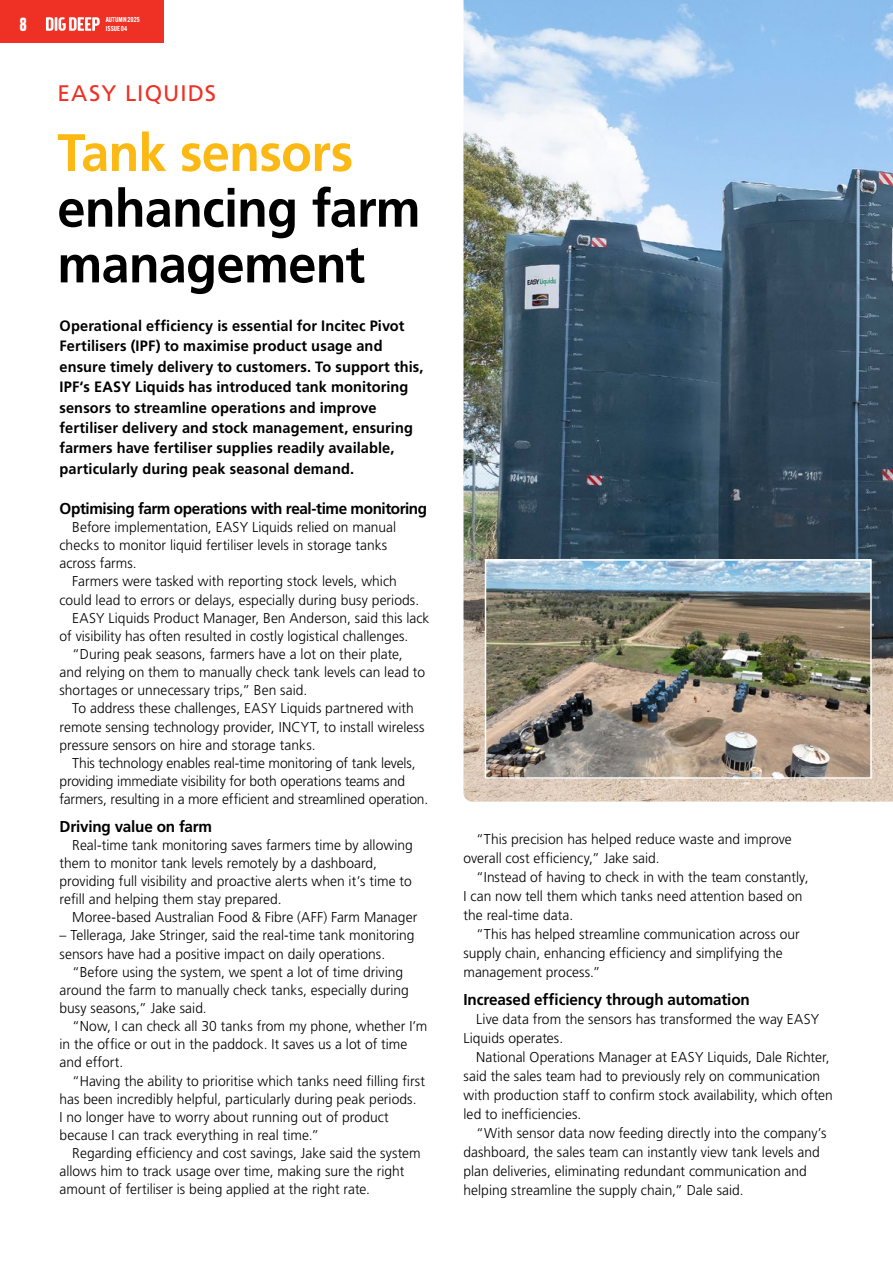
<style>
.page{position:relative;width:893px;height:1263px;background:#fff}
.page>*{position:absolute;margin:0;border:0;box-sizing:border-box;transform-origin:0 0}
.t1{font:700 52.65px/55.7px "Frutiger LT Std";letter-spacing:-.015em;color:#000;scale:.96 1}
.t2{font:700 52.65px "Frutiger LT Std";letter-spacing:-.015em;color:#fdb913;scale:.96 1}
.t3{font:22.5px "Frutiger LT Std";letter-spacing:.05em;color:#ee3124}
.t4{font:19.05px "IPFSOIL Regular";color:#fff}
.t5{font:700 15.75px "Frutiger LT Std";letter-spacing:-.015em;color:#000}
.t6{font:700 15px/20.4px "Frutiger LT Std";letter-spacing:.01em;color:#000}
.t7{font:300 14.25px/18.1px "Frutiger LT Std";color:#000}
.t8{font:600 6.9px "Alternate Gothic ATF";letter-spacing:.015em;color:#fff}
</style>
<div class="page">
<img style="left:463px;top:0;width:430px;height:801px">
<img style="left:488px;top:562px;width:381px;height:214px">
<div style="left:485px;top:559px;width:387px;height:220px;border:2px solid #fff"></div>
<div style="left:0;top:0;width:163px;height:43px;background:#ee3124"></div>
<svg style="left:46px;top:17px;width:54px;height:14px"></svg>
<p class="t8" style="left:106px;top:16px;width:36px">AUTUMN 2025</p>
<h3 class="t4" style="left:20px;top:13px;width:9px">8</h3>
<p class="t8" style="left:106px;top:24px;width:23px">ISSUE 04</p>
<h2 class="t3" style="left:57px;top:80px;width:160px">EASY LIQUIDS</h2>
<h1 class="t2" style="left:57px;top:122px;width:310px">Tank sensors</h1>
<h1 class="t1" style="left:57px;top:181px;width:380px">enhancing farm management</h1>
<p class="t6" style="left:60px;top:316px;width:366px">Operational efficiency is essential for Incitec Pivot Fertilisers (IPF) to maximise product usage and ensure timely delivery to customers. To support this, IPF‘s EASY Liquids has introduced tank monitoring sensors to streamline operations and improve fertiliser delivery and stock management, ensuring farmers have fertiliser supplies readily available, particularly during peak seasonal demand.</p>
<p class="t5" style="left:60px;top:499px;width:369px">Optimising farm operations with real-time monitoring</p>
<p class="t7" style="left:60px;top:518px;width:338px;text-indent:13px">Before implementation, EASY Liquids relied on manual checks to monitor liquid fertiliser levels in storage tanks across farms.</p>
<p class="t7" style="left:72px;top:573px;width:326px">Farmers were tasked with reporting stock levels, which</p>
<p class="t7" style="left:60px;top:591px;width:361px">could lead to errors or delays, especially during busy periods.</p>
<p class="t7" style="left:72px;top:609px;width:359px">EASY Liquids Product Manager, Ben Anderson, said this lack</p>
<p class="t7" style="left:60px;top:627px;width:350px">of visibility has often resulted in costly logistical challenges.</p>
<p class="t7" style="left:72px;top:645px;width:332px">“During peak seasons, farmers have a lot on their plate,</p>
<p class="t7" style="left:60px;top:663px;width:367px">and relying on them to manually check tank levels can lead to</p>
<p class="t7" style="left:60px;top:681px;width:249px">shortages or unnecessary trips,” Ben said.</p>
<p class="t7" style="left:72px;top:700px;width:343px">To address these challenges, EASY Liquids partnered with</p>
<p class="t7" style="left:60px;top:718px;width:366px">remote sensing technology provider, INCYT, to install wireless</p>
<p class="t7" style="left:60px;top:736px;width:258px">pressure sensors on hire and storage tanks.</p>
<p class="t7" style="left:72px;top:754px;width:345px">This technology enables real-time monitoring of tank levels,</p>
<p class="t7" style="left:60px;top:772px;width:347px">providing immediate visibility for both operations teams and</p>
<p class="t7" style="left:60px;top:790px;width:370px">farmers, resulting in a more efficient and streamlined operation.</p>
<p class="t5" style="left:60px;top:817px;width:154px">Driving value on farm</p>
<p class="t7" style="left:60px;top:836px;width:355px;text-indent:13px">Real-time tank monitoring saves farmers time by allowing them to monitor tank levels remotely by a dashboard, providing full visibility and proactive alerts when it’s time to refill and helping them stay prepared.</p>
<p class="t7" style="left:72px;top:908px;width:346px">Moree-based Australian Food &amp; Fibre (AFF) Farm Manager</p>
<p class="t7" style="left:60px;top:927px;width:357px">– Telleraga, Jake Stringer, said the real-time tank monitoring sensors have had a positive impact on daily operations.</p>
<p class="t7" style="left:60px;top:963px;width:351px;text-indent:13px">“Before using the system, we spent a lot of time driving around the farm to manually check tanks, especially during busy seasons,” Jake said.</p>
<p class="t7" style="left:60px;top:1017px;width:369px;text-indent:13px">“Now, I can check all 30 tanks from my phone, whether I’m in the office or out in the paddock. It saves us a lot of time and effort.</p>
<p class="t7" style="left:60px;top:1072px;width:367px;text-indent:13px">“Having the ability to prioritise which tanks need filling first has been incredibly helpful, particularly during peak periods.<br>I no longer have to worry about running out of product because I can track everything in real time.”</p>
<p class="t7" style="left:60px;top:1144px;width:363px;text-indent:13px">Regarding efficiency and cost savings, Jake said the system allows him to track usage over time, making sure the right amount of fertiliser is being applied at the right rate.</p>
<p class="t7" style="left:463px;top:829px;width:330px;line-height:19px;text-indent:13px">“This precision has helped reduce waste and improve overall cost efficiency,” Jake said.</p>
<p class="t7" style="left:463px;top:867px;width:347px;line-height:19px;text-indent:13px">“Instead of having to check in with the team constantly,<br>I can now tell them which tanks need attention based on the real-time data.</p>
<p class="t7" style="left:463px;top:924px;width:338px;line-height:19px;text-indent:13px">“This has helped streamline communication across our supply chain, enhancing efficiency and simplifying the management process.”</p>
<p class="t5" style="left:463px;top:990px;width:288px">Increased efficiency through automation</p>
<p class="t7" style="left:463px;top:1010px;width:357px;line-height:19px;text-indent:13px">Live data from the sensors has transformed the way EASY<br>Liquids operates.</p>
<p class="t7" style="left:463px;top:1048px;width:371px;line-height:19px;text-indent:13px">National Operations Manager at EASY Liquids, Dale Richter, said the sales team had to previously rely on communication with production staff to confirm stock availability, which often led to inefficiencies.</p>
<p class="t7" style="left:463px;top:1124px;width:365px;line-height:19px;text-indent:13px">“With sensor data now feeding directly into the company’s dashboard, the sales team can instantly view tank levels and plan deliveries, eliminating redundant communication and helping streamline the supply chain,” Dale said.</p>
</div>
